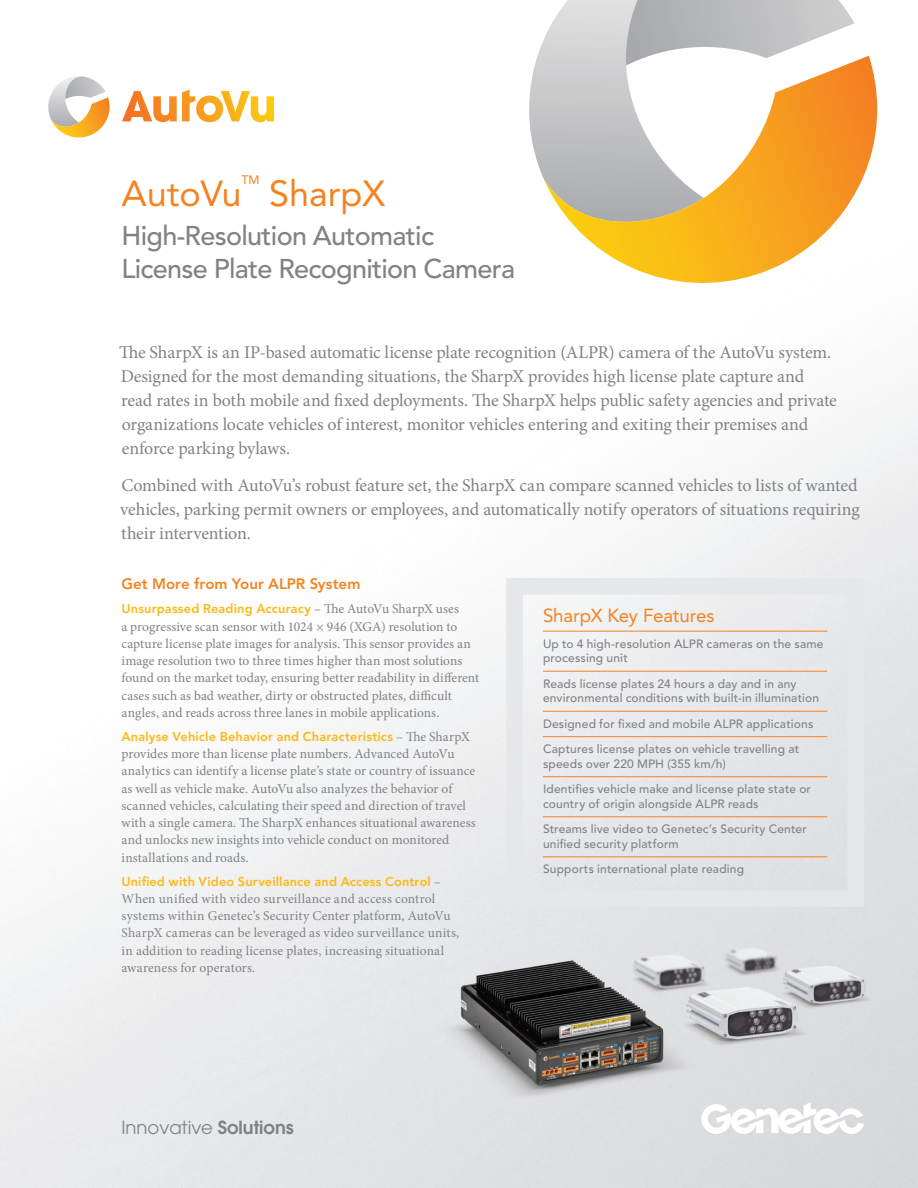
<style>
.page{position:relative;width:918px;height:1188px;background:#fff}
.page>*{position:absolute;margin:0;border:0;box-sizing:border-box;transform-origin:0 0}
.Document_Title{font:36px "Avenir LT Std";color:#f58220}
.Document_SubTitle{font:500 27px/32.4px "Avenir LT Std";letter-spacing:-.025em;color:#808285}
.Key_Features_Title{font:18.75px "Avenir LT Std";letter-spacing:-.01em;color:#f58220}
.Intro_Text{font:18px/24px "Minion Pro";letter-spacing:-.01em;color:#808285}
.t1{font:18px "Avant Garde";color:#808285}
.Section_Title{font:800 15px "Avenir LT Std";letter-spacing:.005em;color:#f58220}
.Body_Text_Main{font:13.5px/17.2px "Minion Pro";letter-spacing:.005em;color:#808285}
.Body_Text_Main-2{font:800 12.75px "Avenir LT Std";letter-spacing:.01em;color:#fcb814}
.Document_Title-2{font:12.3px "Avenir LT Std";color:#f58220}
.Key_Features_List{font:500 12px/14.7px "Avenir LT Std";letter-spacing:.015em;color:#808285}
.s1{font-family:"Minion Pro";font-weight:400;font-size:13.5px;color:#808285}
.s2{font-weight:600}
</style>
<div class="page">
<img style="left:0;top:55px;width:918px;height:1133px">
<svg style="left:701px;top:1110px;width:163px;height:24px"></svg>
<svg style="left:512px;top:0;width:113px;height:242px"></svg>
<svg style="left:625px;top:0;width:230px;height:56px"></svg>
<svg style="left:544px;top:56px;width:334px;height:248px"></svg>
<hr style="left:543px;top:631px;width:284px;height:1px;background:#f58220">
<hr style="left:543px;top:671px;width:284px;height:1px;background:#f58220">
<hr style="left:543px;top:711px;width:284px;height:1px;background:#f58220">
<hr style="left:543px;top:736px;width:284px;height:1px;background:#f58220">
<hr style="left:543px;top:776px;width:284px;height:1px;background:#f58220">
<hr style="left:543px;top:817px;width:284px;height:1px;background:#f58220">
<hr style="left:543px;top:857px;width:284px;height:1px;background:#f58220">
<div style="left:506px;top:578px;width:358px;height:329px;border:16px solid #e6e7e9"></div>
<svg style="left:122px;top:89px;width:152px;height:33px"></svg>
<svg style="left:45px;top:76px;width:65px;height:65px"></svg>
<img style="left:433px;top:904px;width:455px;height:206px">
<p class="Document_Title-2" style="left:242px;top:172px;width:20px">TM</p>
<p class="Document_Title" style="left:269px;top:172px;width:118px">SharpX</p>
<p class="Document_SubTitle" style="left:122px;top:221px;width:395px">High-Resolution Automatic<br>License Plate Recognition Camera</p>
<p class="Document_Title" style="left:122px;top:172px;width:122px">AutoVu</p>
<p class="Intro_Text" style="left:119px;top:340px;width:719px">The SharpX is an IP-based automatic license plate recognition (ALPR) camera of the AutoVu system.<br>Designed for the most demanding situations, the SharpX provides high license plate capture and read rates in both mobile and fixed deployments. The SharpX helps public safety agencies and private organizations locate vehicles of interest, monitor vehicles entering and exiting their premises and enforce parking bylaws.</p>
<p class="Intro_Text" style="left:120px;top:473px;width:741px;text-align:justify">Combined with AutoVu’s robust feature set, the SharpX can compare scanned vehicles to lists of wanted vehicles, parking permit owners or employees, and automatically notify operators of situations requiring their intervention.</p>
<p class="Section_Title" style="left:121px;top:575px;width:240px">Get More from Your ALPR System</p>
<p class="Body_Text_Main-2" style="left:122px;top:601px;width:339px">Unsurpassed Reading Accuracy <span class="s1">– The AutoVu SharpX uses</span></p>
<p class="Body_Text_Main" style="left:122px;top:618px;width:359px">a progressive scan sensor with 1024 × 946 (XGA) resolution to capture license plate images for analysis. This sensor provides an image resolution two to three times higher than most solutions found on the market today, ensuring better readability in different cases such as bad weather, dirty or obstructed plates, difficult angles, and reads across three lanes in mobile applications.</p>
<p class="Body_Text_Main-2" style="left:122px;top:729px;width:350px">Analyse Vehicle Behavior and Characteristics <span class="s1">– The SharpX</span></p>
<p class="Body_Text_Main" style="left:122px;top:745px;width:356px">provides more than license plate numbers. Advanced AutoVu analytics can identify a license plate’s state or country of issuance as well as vehicle make. AutoVu also analyzes the behavior of scanned vehicles, calculating their speed and direction of travel with a single camera. The SharpX enhances situational awareness and unlocks new insights into vehicle conduct on monitored installations and roads.</p>
<p class="Body_Text_Main-2" style="left:122px;top:874px;width:321px">Unified with Video Surveillance and Access Control <span class="s1">–</span></p>
<p class="Body_Text_Main" style="left:122px;top:890px;width:339px">When unified with video surveillance and access control systems within Genetec’s Security Center platform, AutoVu SharpX cameras can be leveraged as video surveillance units, in addition to reading license plates, increasing situational awareness for operators.</p>
<p class="t1" style="left:122px;top:1117px;width:174px">Innovative <span class="s2">Solutions</span></p>
<p class="Key_Features_Title" style="left:543px;top:605px;width:173px">SharpX Key Features</p>
<p class="Key_Features_List" style="left:543px;top:636px;width:282px">Up to 4 high-resolution ALPR cameras on the same processing unit</p>
<p class="Key_Features_List" style="left:543px;top:676px;width:278px">Reads license plates 24 hours a day and in any environmental conditions with built-in illumination</p>
<p class="Key_Features_List" style="left:543px;top:717px;width:272px">Designed for fixed and mobile ALPR applications</p>
<p class="Key_Features_List" style="left:543px;top:742px;width:258px">Captures license plates on vehicle travelling at speeds over 220 MPH (355 km/h)</p>
<p class="Key_Features_List" style="left:543px;top:782px;width:270px">Identifies vehicle make and license plate state or country of origin alongside ALPR reads</p>
<p class="Key_Features_List" style="left:543px;top:822px;width:265px">Streams live video to Genetec’s Security Center unified security platform</p>
<p class="Key_Features_List" style="left:543px;top:862px;width:203px">Supports international plate reading</p>
</div>
